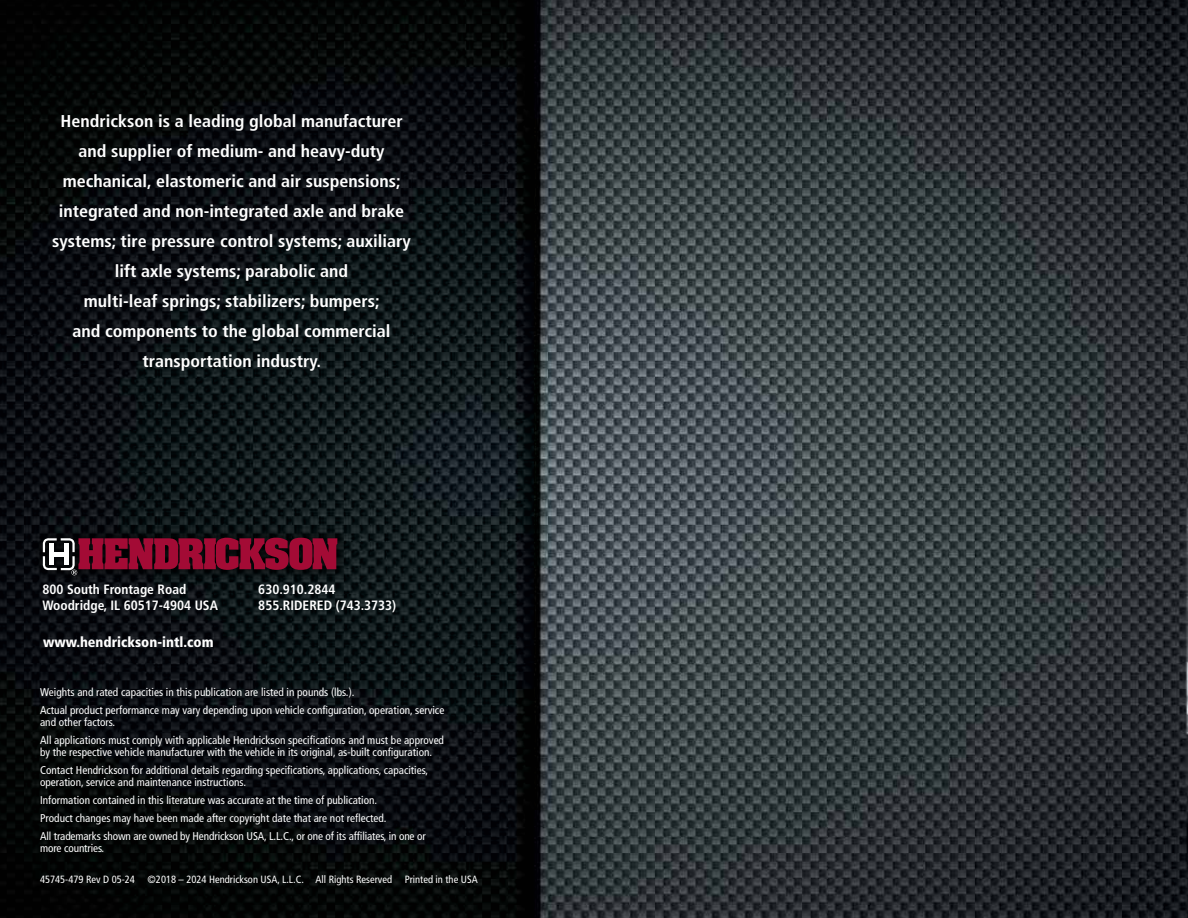
<style>
.page{position:relative;width:1188px;height:918px;background:#fff}
.page>*{position:absolute;margin:0;border:0;box-sizing:border-box;transform-origin:0 0}
.t1{font:700 condensed 17.1px/30px "Frutiger LT Std";color:#fff;text-align:center;scale:1.05 1}
.t2{font:900 condensed 14.25px "Frutiger LT Std";color:#fff}
.t3{font:700 condensed 13.5px/16.2px "Frutiger LT Std";color:#fff}
.t4{font:condensed 11.25px/18px "Frutiger LT Std";color:#fff}
.t5{font:condensed 10.5px "Frutiger LT Std";color:#fff}
</style>
<div class="page">
<img style="left:0;top:0;width:1188px;height:918px">
<div style="left:30px;top:525px;width:320px;height:63px;background:#000;opacity:.66"></div>
<svg style="left:43px;top:538px;width:294px;height:37px"></svg>
<p class="t1" style="left:52px;top:106px;width:343px">Hendrickson is a leading global manufacturer and supplier of medium- and heavy-duty mechanical, elastomeric and air suspensions; integrated and non-integrated axle and brake systems; tire pressure control systems; auxiliary lift axle systems; parabolic and<br>multi-leaf springs; stabilizers; bumpers;<br>and components to the global commercial transportation industry.</p>
<p class="t3" style="left:43px;top:581px;width:177px">800 South Frontage Road<br>Woodridge, IL 60517-4904 USA</p>
<p class="t3" style="left:258px;top:581px;width:139px">630.910.2844<br>855.RIDERED (743.3733)</p>
<p class="t2" style="left:43px;top:634px;width:172px">www.hendrickson-intl.com</p>
<p class="t4" style="left:40px;top:683px;width:406px">Weights and rated capacities in this publication are listed in pounds (lbs.).<br>Actual product performance may vary depending upon vehicle configuration, operation, service</p>
<p class="t4" style="left:40px;top:713px;width:405px">and other factors.<br>All applications must comply with applicable Hendrickson specifications and must be approved</p>
<p class="t4" style="left:40px;top:743px;width:394px">by the respective vehicle manufacturer with the vehicle in its original, as-built configuration.<br>Contact Hendrickson for additional details regarding specifications, applications, capacities,</p>
<p class="t4" style="left:40px;top:773px;width:387px">operation, service and maintenance instructions.<br>Information contained in this literature was accurate at the time of publication.<br>Product changes may have been made after copyright date that are not reflected.<br>All trademarks shown are owned by Hendrickson USA, L.L.C., or one of its affiliates, in one or</p>
<p class="t4" style="left:40px;top:839px;width:66px">more countries.</p>
<p class="t5" style="left:40px;top:874px;width:439px">45745-479 Rev D 05-24 ©2018 – 2024 Hendrickson USA, L.L.C. All Rights Reserved Printed in the USA</p>
<p class="t3" style="left:30px;top:872px;width:15px">20</p>
</div>
